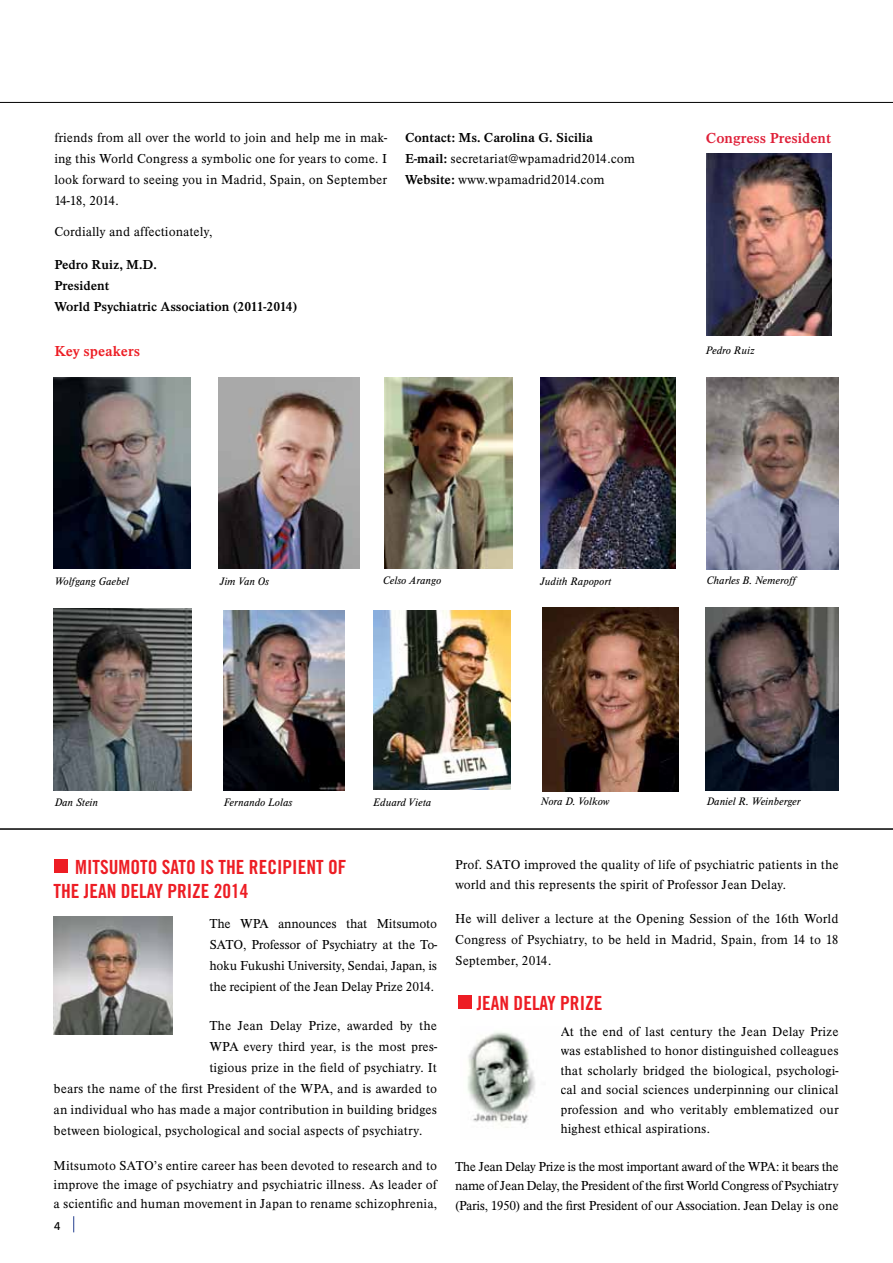
<style>
.page{position:relative;width:893px;height:1263px;background:#fff}
.page>*{position:absolute;margin:0;border:0;box-sizing:border-box;transform-origin:0 0}
.t1{font:19.5px/24px "Trade Gothic Bold Cond Twenty";color:#ed1d24}
.t2{font:700 15px "Timeless EF";color:#df1f38}
.t3{font:700 15px "Timeless EF";color:#ed1d24}
.t4{font:300 13.5px/21px "Timeless EF";color:#000;text-align:justify}
.t5{font:700 13.5px/21px "Timeless EF";color:#000}
.t6{font:italic 300 11.25px "Timeless EF";color:#000}
.t7{font:11.25px "Frutiger";color:#000}
.s1{font-weight:700}
</style>
<div class="page">
<svg style="left:73px;top:1216px;width:1px;height:16px"></svg>
<hr style="left:0;top:102px;width:893px;height:1px;background:#000">
<img style="left:54px;top:378px;width:136px;height:191px">
<img style="left:384px;top:377px;width:128px;height:192px">
<img style="left:707px;top:378px;width:132px;height:191px">
<img style="left:54px;top:608px;width:137px;height:183px">
<img style="left:705px;top:607px;width:134px;height:184px">
<img style="left:373px;top:610px;width:138px;height:180px">
<img style="left:224px;top:610px;width:120px;height:180px">
<img style="left:541px;top:377px;width:135px;height:192px">
<img style="left:542px;top:607px;width:137px;height:184px">
<img style="left:218px;top:377px;width:141px;height:192px">
<hr style="left:0;top:828px;width:893px;height:2px;background:#000">
<div style="left:54px;top:859px;width:14px;height:13px;background:#ed1d24"></div>
<img style="left:467px;top:1032px;width:69px;height:96px">
<img style="left:54px;top:916px;width:118px;height:119px">
<div style="left:458px;top:995px;width:13px;height:14px;background:#ed1d24"></div>
<img style="left:706px;top:153px;width:125px;height:183px">
<p class="t4" style="left:54px;top:127px;width:334px">friends from all over the world to join and help me in mak&shy;ing this World Congress a symbolic one for years to come. I look forward to seeing you in Madrid, Spain, on September 14-18, 2014.</p>
<p class="t4" style="left:54px;top:222px;width:160px">Cordially and affectionately,</p>
<p class="t5" style="left:54px;top:255px;width:245px">Pedro Ruiz, M.D.<br>President<br>World Psychiatric Association (2011-2014)</p>
<p class="t3" style="left:54px;top:343px;width:87px">Key speakers</p>
<p class="t4" style="left:405px;top:127px;width:231px;text-align:left"><span class="s1">Contact: Ms. Carolina G. Sicilia<br>E-mail:</span> secretariat@wpamadrid2014.com<br><span class="s1">Website:</span> www.wpamadrid2014.com</p>
<p class="t2" style="left:706px;top:130px;width:127px">Congress President</p>
<p class="t6" style="left:706px;top:344px;width:50px">Pedro Ruiz</p>
<p class="t6" style="left:55px;top:575px;width:76px">Wolfgang Gaebel</p>
<p class="t6" style="left:383px;top:574px;width:60px">Celso Arango</p>
<p class="t6" style="left:541px;top:575px;width:72px">Judith Rapoport</p>
<p class="t6" style="left:707px;top:574px;width:91px">Charles B. Nemeroff</p>
<p class="t6" style="left:220px;top:575px;width:51px">Jim Van Os</p>
<p class="t6" style="left:541px;top:795px;width:70px">Nora D. Volkow</p>
<p class="t6" style="left:55px;top:797px;width:45px">Dan Stein</p>
<p class="t6" style="left:224px;top:796px;width:70px">Fernando Lolas</p>
<p class="t6" style="left:373px;top:796px;width:60px">Eduard Vieta</p>
<p class="t6" style="left:707px;top:795px;width:95px">Daniel R. Weinberger</p>
<h1 class="t1" style="left:54px;top:855px;width:291px;text-indent:77px">OTO SATO IS THE RECIPIENT OF<br>THE JEAN DELAY PRIZE 2014</h1>
<p class="t4" style="left:209px;top:913px;width:229px">The WPA announces that Mitsumoto SATO, Professor of Psychiatry at the To&shy;hoku Fukushi University, Sendai, Japan, is the recipient of the Jean Delay Prize 2014.</p>
<p class="t4" style="left:209px;top:1015px;width:229px">The Jean Delay Prize, awarded by the</p>
<p class="t4" style="left:209px;top:1036px;width:229px">WPA every third year, is the most pres-</p>
<p class="t4" style="left:209px;top:1057px;width:229px">tigious prize in the field of psychiatry. It</p>
<p class="t4" style="left:54px;top:1078px;width:385px">bears the name of the first President of the WPA, and is awarded to</p>
<p class="t4" style="left:54px;top:1099px;width:385px">an individual who has made a major contribution in building bridges</p>
<p class="t4" style="left:54px;top:1120px;width:370px">between biological, psychological and social aspects of psychiatry.</p>
<p class="t4" style="left:54px;top:1155px;width:385px;line-height:19.5px">Mitsumoto SATO’s entire career has been devoted to research and to improve the image of psychiatry and psychiatric illness. As leader of a scientific and human movement in Japan to rename schizophrenia,</p>
<h1 class="t1" style="left:75px;top:855px;width:28px">MITSUM</h1>
<p class="t7" style="left:54px;top:1220px;width:8px">4</p>
<p class="t4" style="left:455px;top:855px;width:385px;line-height:19.5px">Prof. SATO improved the quality of life of psychiatric patients in the world and this represents the spirit of Professor Jean Delay.</p>
<p class="t4" style="left:455px;top:908px;width:385px">He will deliver a lecture at the Opening Session of the 16th World Congress of Psychiatry, to be held in Madrid, Spain, from 14 to 18<br>September, 2014.</p>
<h1 class="t1" style="left:477px;top:991px;width:118px">JEAN DELAY PRIZE</h1>
<p class="t4" style="left:560px;top:1022px;width:280px;line-height:19.5px">At the end of last century the Jean Delay Prize was established to honor distinguished colleagues that scholarly bridged the biological, psychologi&shy;cal and social sciences underpinning our clinical profession and who veritably emblematized our highest ethical aspirations.</p>
<p class="t4" style="left:455px;top:1157px;width:385px;line-height:19.5px">The Jean Delay Prize is the most important award of the WPA: it bears the name of Jean Delay, the President of the first World Congress of Psychiatry (Paris, 1950) and the first President of our Association. Jean Delay is one</p>
</div>
